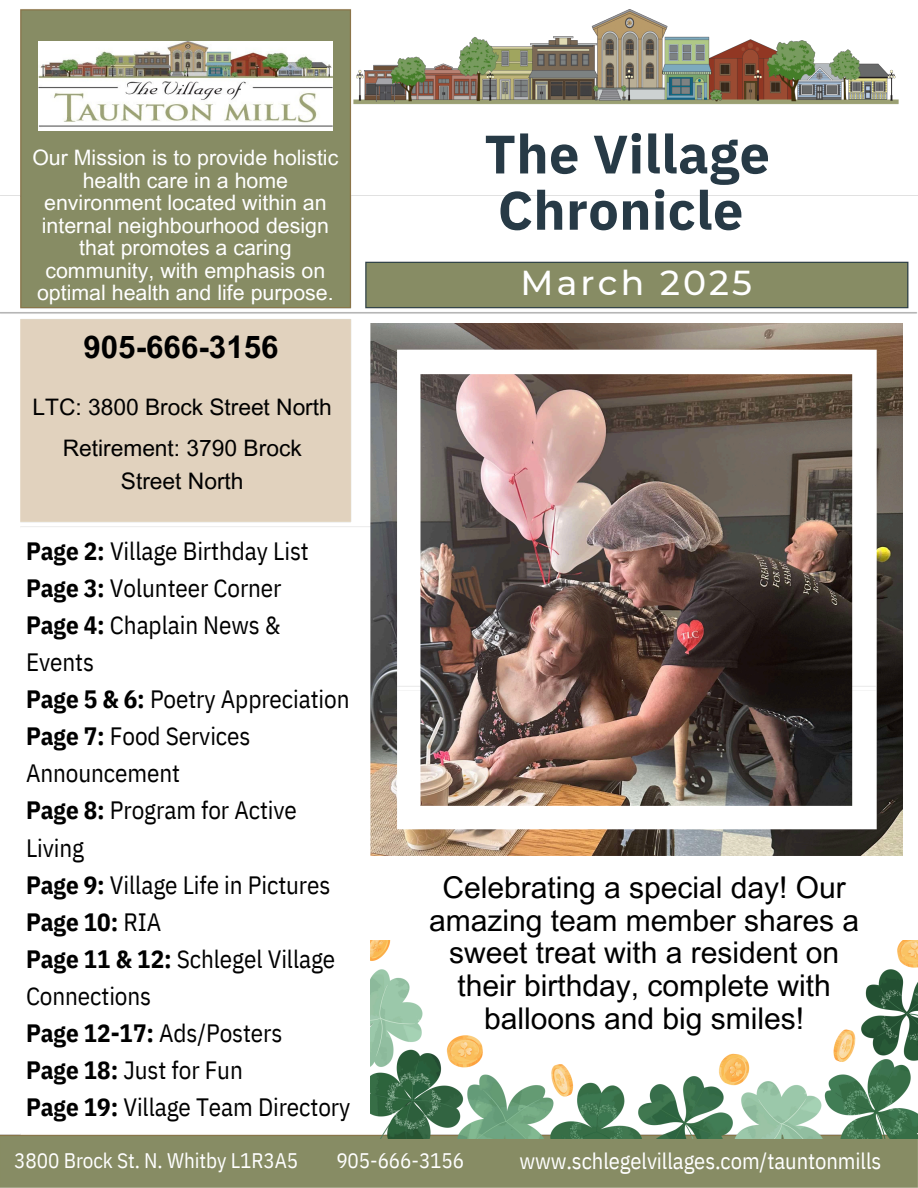
<style>
.page{position:relative;width:918px;height:1188px;background:#fff}
.page>*{position:absolute;margin:0;border:0;box-sizing:border-box;transform-origin:0 0}
.t1{font:700 54px/56.2px "IBM Plex Sans";letter-spacing:.01em;color:#273a46}
.t2{font:500 34.5px "Montserrat";letter-spacing:.09em;color:#fff}
.t3{font:700 31.35px "Arial MT Pro";color:#000}
.t4{font:30px/32.7px "Arial MT Pro";color:#000;text-align:center}
.t5{font:25.05px/37.2px "IBM Plex Sans Cond";letter-spacing:-.005em;color:#000}
.t6{font:22.8px/40.7px "Arial MT Pro";color:#000;text-align:center}
.t7{font:22.5px "IBM Plex Sans Cond";letter-spacing:-.005em;color:#fff}
.t8{font:21.3px/22.5px "Arial MT Pro";color:#fff;text-align:center}
.t9{font:21px "IBM Plex Sans Cond";letter-spacing:-.005em;color:#fff}
.s1{font-weight:700}
</style>
<div class="page">
<img style="left:0;top:9px;width:918px;height:1179px">
<img style="left:351px;top:10px;width:552px;height:96px">
<img style="left:38px;top:42px;width:295px;height:89px">
<img style="left:706px;top:169px;width:90px;height:108px">
<img style="left:370px;top:940px;width:548px;height:198px">
<img style="left:370px;top:323px;width:533px;height:533px">
<p class="t8" style="left:32px;top:149px;width:308px">Our Mission is to provide holistic health care in a home environment located within an internal neighbourhood design that promotes a caring community, with emphasis on optimal health and life purpose.</p>
<p class="t3" style="left:83px;top:335px;width:197px">905-666-3156</p>
<p class="t6" style="left:33px;top:390px;width:301px">LTC: 3800 Brock Street North<br>Retirement: 3790 Brock</p>
<p class="t6" style="left:121px;top:464px;width:124px">Street North</p>
<p class="t5" style="left:26px;top:532px;width:326px"><span class="s1">Page 2:</span> Village Birthday List<br><span class="s1">Page 3:</span> Volunteer Corner<br><span class="s1">Page 4:</span> Chaplain News &amp;<br>Events<br><span class="s1">Page 5 &amp; 6:</span> Poetry Appreciation<br><span class="s1">Page 7:</span> Food Services<br>Announcement<br><span class="s1">Page 8:</span> Program for Active<br>Living<br><span class="s1">Page 9:</span> Village Life in Pictures<br><span class="s1">Page 10:</span> RIA<br><span class="s1">Page 11 &amp; 12:</span> Schlegel Village<br>Connections<br><span class="s1">Page 12-17:</span> Ads/Posters<br><span class="s1">Page 18:</span> Just for Fun<br><span class="s1">Page 19:</span> Village Team Directory</p>
<h2 class="t1" style="left:484px;top:125px;width:287px">The Village<br>Chronicle</h2>
<h4 class="t2" style="left:521px;top:262px;width:233px">March 2025</h4>
<p class="t4" style="left:429px;top:875px;width:431px">Celebrating a special day! Our amazing team member shares a sweet treat with a resident on their birthday, complete with balloons and big smiles!</p>
<h4 class="t9" style="left:14px;top:1147px;width:286px">3800 Brock St. N. Whitby L1R3A5</h4>
<p class="t9" style="left:336px;top:1147px;width:129px">905-666-3156</p>
<h1 class="t7" style="left:520px;top:1146px;width:363px">www.schlegelvillages.com/tauntonmills</h1>
</div>
